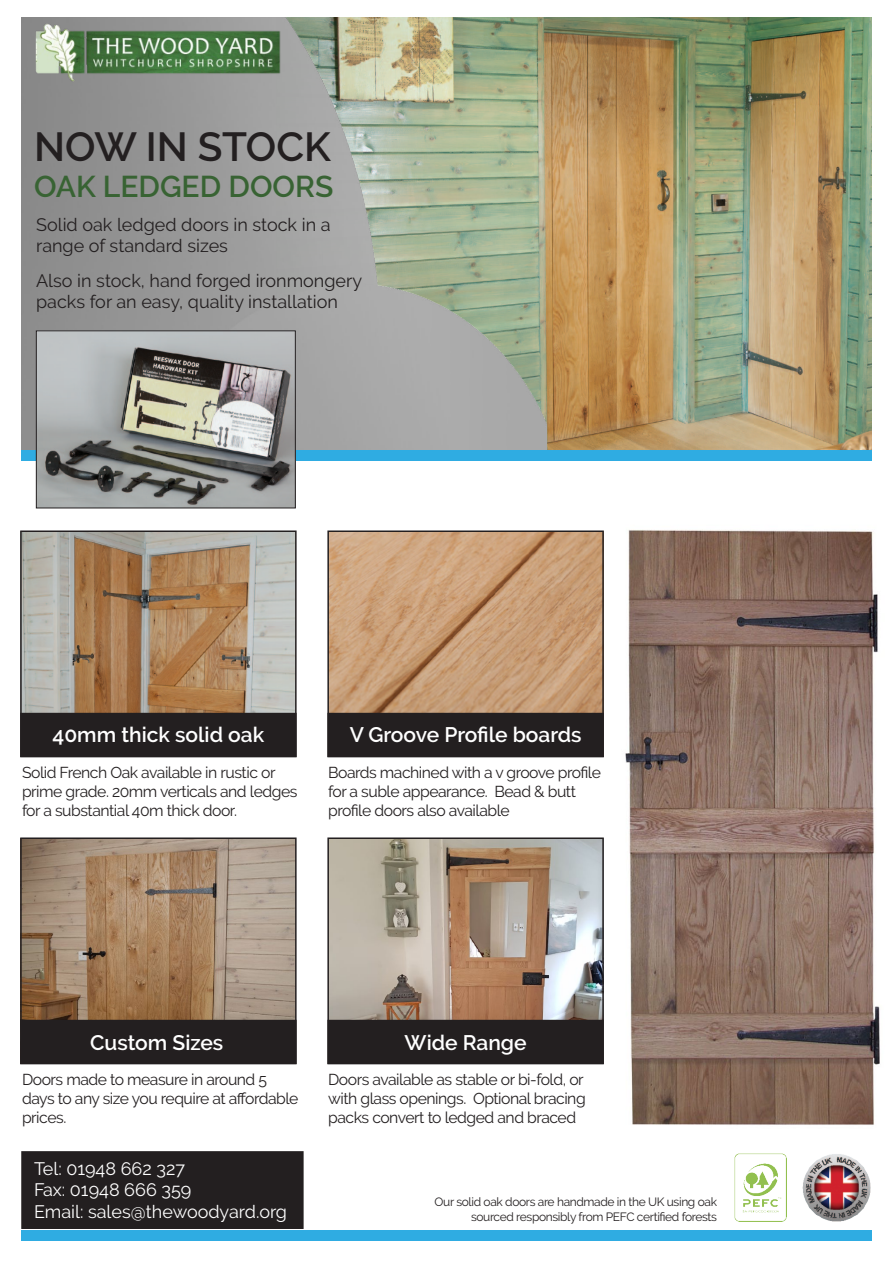
<style>
.page{position:relative;width:893px;height:1263px;background:#fff}
.page>*{position:absolute;margin:0;border:0;box-sizing:border-box;transform-origin:0 0}
.t1{font:600 40.5px "Raleway";color:#231f20}
.t2{font:600 30px "Raleway";color:#386333}
.t3{font:600 21px "Raleway";color:#fff}
.t4{font:18px/21.6px "Raleway";color:#231f20}
.t5{font:18px "Raleway";color:#fff}
.t6{font:15.75px/18.9px "Raleway";letter-spacing:-.03em;color:#231f20}
.t7{font:12px/14.4px "Raleway";letter-spacing:-.03em;color:#231f20;text-align:right}
</style>
<div class="page">
<img style="left:546px;top:17px;width:326px;height:433px">
<img style="left:625px;top:530px;width:255px;height:595px">
<div style="left:21px;top:1230px;width:851px;height:10px;background:#2face2"></div>
<div style="left:22px;top:1152px;width:281px;height:76px;background:#231f20"></div>
<div style="left:21px;top:1151px;width:283px;height:78px;border:2px solid #231f20"></div>
<img style="left:21px;top:17px;width:525px;height:433px">
<div style="left:21px;top:450px;width:851px;height:10px;background:#2face2"></div>
<img style="left:29px;top:19px;width:259px;height:65px">
<img style="left:23px;top:533px;width:271px;height:180px">
<div style="left:20px;top:530px;width:277px;height:227px;border:2px solid #231f20"></div>
<div style="left:21px;top:713px;width:275px;height:43px;background:#231f20"></div>
<div style="left:20px;top:713px;width:277px;height:44px;border:2px solid #231f20"></div>
<img style="left:330px;top:533px;width:271px;height:180px">
<div style="left:327px;top:530px;width:277px;height:227px;border:2px solid #231f20"></div>
<div style="left:328px;top:713px;width:275px;height:43px;background:#231f20"></div>
<div style="left:327px;top:713px;width:277px;height:44px;border:2px solid #231f20"></div>
<img style="left:23px;top:840px;width:271px;height:180px">
<div style="left:20px;top:837px;width:277px;height:227px;border:2px solid #231f20"></div>
<div style="left:21px;top:1020px;width:275px;height:43px;background:#231f20"></div>
<div style="left:20px;top:1020px;width:277px;height:44px;border:2px solid #231f20"></div>
<img style="left:330px;top:840px;width:271px;height:180px">
<div style="left:327px;top:837px;width:277px;height:227px;border:2px solid #231f20"></div>
<div style="left:328px;top:1020px;width:275px;height:43px;background:#231f20"></div>
<div style="left:327px;top:1020px;width:277px;height:44px;border:2px solid #231f20"></div>
<img style="left:803px;top:1154px;width:68px;height:67px">
<img style="left:38px;top:333px;width:256px;height:173px">
<div style="left:36px;top:331px;width:260px;height:177px;border:1px solid #231f20"></div>
<img style="left:735px;top:1153px;width:52px;height:68px">
<p class="t1" style="left:34px;top:124px;width:298px">NOW IN STOCK</p>
<p class="t2" style="left:34px;top:170px;width:301px">OAK LEDGED DOORS</p>
<p class="t4" style="left:36px;top:213px;width:296px">Solid oak ledged doors in stock in a range of standard sizes</p>
<p class="t4" style="left:36px;top:269px;width:328px">Also in stock, hand forged ironmongery packs for an easy, quality installation</p>
<p class="t3" style="left:53px;top:722px;width:213px">40mm thick solid oak</p>
<p class="t3" style="left:350px;top:722px;width:233px">V Groove Profile boards</p>
<p class="t6" style="left:22px;top:763px;width:277px">Solid French Oak available in rustic or prime grade. 20mm verticals and ledges for a substantial 40m thick door.</p>
<p class="t6" style="left:328px;top:763px;width:274px">Boards machined with a v groove profile for a suble appearance. Bead &amp; butt profile doors also available</p>
<p class="t3" style="left:90px;top:1030px;width:135px">Custom Sizes</p>
<p class="t3" style="left:405px;top:1030px;width:124px">Wide Range</p>
<p class="t6" style="left:22px;top:1070px;width:278px">Doors made to measure in around 5 days to any size you require at affordable prices.</p>
<p class="t5" style="left:34px;top:1158px;width:153px">Tel: 01948 662 327</p>
<p class="t5" style="left:34px;top:1180px;width:159px">Fax: 01948 666 359</p>
<p class="t5" style="left:34px;top:1201px;width:255px">Email: sales@thewoodyard.org</p>
<p class="t6" style="left:328px;top:1070px;width:259px">Doors available as stable or bi-fold, or with glass openings. Optional bracing packs convert to ledged and braced</p>
<p class="t7" style="left:435px;top:1195px;width:284px">Our solid oak doors are handmade in the UK using oak sourced responsibly from PEFC certified forests</p>
</div>
